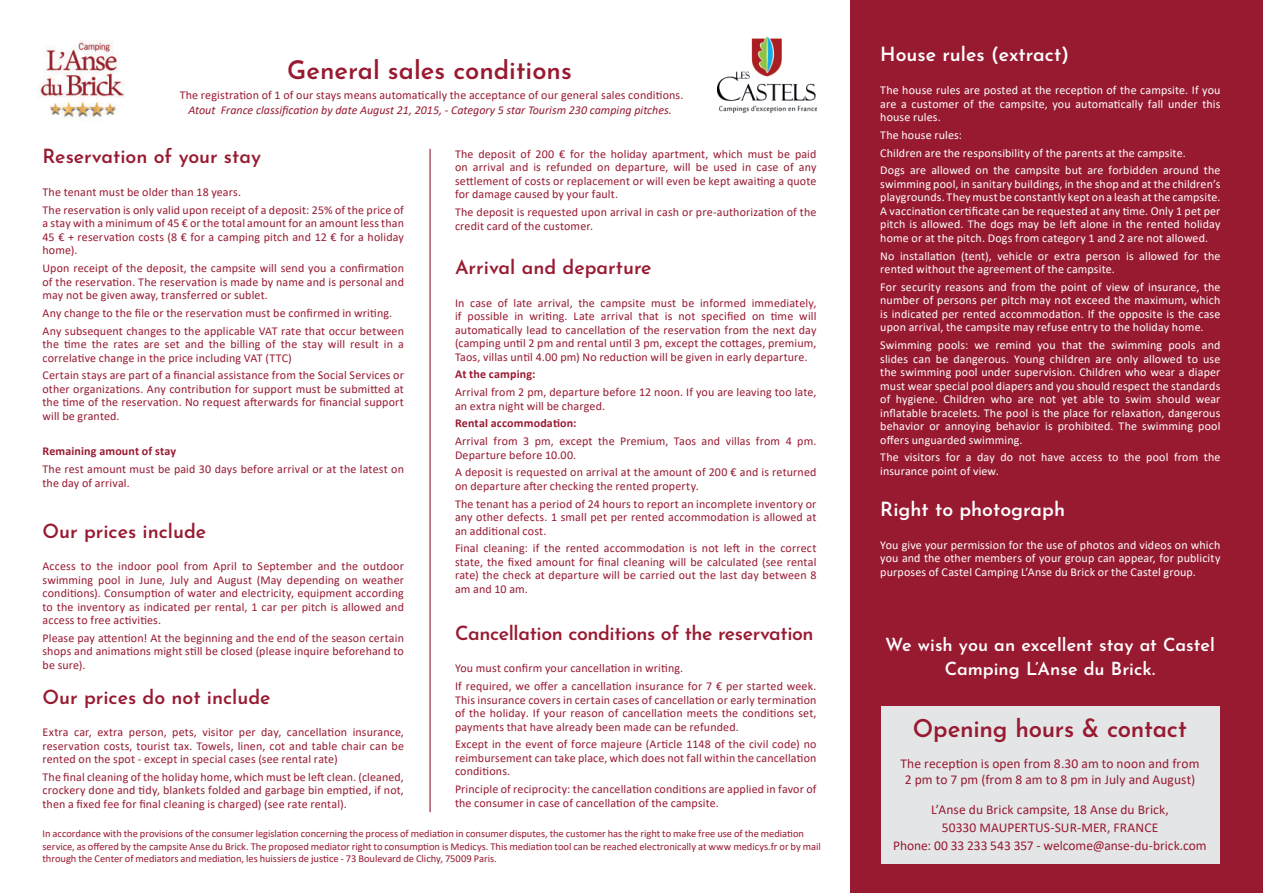
<style>
.page{position:relative;width:1263px;height:893px;background:#fff}
.page>*{position:absolute;margin:0;border:0;box-sizing:border-box;transform-origin:0 0}
.t1{font:600 25.5px "Josefin Sans";color:#981a31}
.t2{font:600 24.45px "Josefin Sans";letter-spacing:-.01em;color:#981a31}
.t3{font:600 19.5px "Josefin Sans";color:#981a31}
.t4{font:600 19.5px "Josefin Sans";letter-spacing:-.02em;color:#981a31}
.t5{font:600 19.5px "Josefin Sans";color:#fff}
.t6{font:600 18px/24px "Josefin Sans";letter-spacing:-.005em;color:#fff;text-align:center}
.t7{font:13.5px/18px "Calibri";letter-spacing:.005em;color:#981a31;text-align:center}
.t8{font:12px/13.5px "Calibri";letter-spacing:.01em;color:#981a31;text-align:justify}
.t9{font:12px/13.5px "Calibri";letter-spacing:.01em;color:#fff;text-align:justify}
.t10{font:italic 12px "Calibri";color:#981a31}
.t11{font:700 12px "Calibri";letter-spacing:.015em;color:#981a31}
.t12{font:10.5px/12.6px "Calibri";letter-spacing:-.005em;color:#981a31}
</style>
<div class="page">
<div style="left:850px;top:0;width:413px;height:893px;background:#981a31"></div>
<img style="left:718px;top:36px;width:98px;height:76px">
<img style="left:39px;top:40px;width:86px;height:81px">
<hr style="left:429px;top:149px;width:2px;height:663px;background:#981a31">
<div style="left:881px;top:706px;width:339px;height:158px;background:#e4e5e7"></div>
<h1 class="t1" style="left:287px;top:49px;width:286px">General sales conditions</h1>
<p class="t8" style="left:180px;top:88px;width:505px">The registration of 1 of our stays means automatically the acceptance of our general sales conditions.</p>
<p class="t10" style="left:189px;top:102px;width:485px">Atout France classification by date August 21, 2015, - Category 5 star Tourism 230 camping pitches.</p>
<h3 class="t3" style="left:43px;top:140px;width:220px">Reservation of your stay</h3>
<p class="t8" style="left:455px;top:147px;width:363px">The deposit of 200 € for the holiday apartment, which must be paid on arrival and is refunded on departure, will be used in case of any settlement of costs or replacement or will even be kept awaiting a quote for damage caused by your fault.</p>
<p class="t8" style="left:455px;top:205px;width:363px">The deposit is requested upon arrival in cash or pre-authorization of the credit card of the customer.</p>
<p class="t8" style="left:43px;top:183px;width:363px;line-height:17.7px">The tenant must be older than 18 years.<br>The reservation is only valid upon receipt of a deposit: 25% of the price of</p>
<p class="t8" style="left:43px;top:216px;width:363px">a stay with a minimum of 45 € or the total amount for an amount less than 45 € + reservation costs (8 € for a camping pitch and 12 € for a holiday home).</p>
<p class="t8" style="left:43px;top:261px;width:363px">Upon receipt of the deposit, the campsite will send you a confirmation of the reservation. The reservation is made by name and is personal and may not be given away, transferred or sublet.</p>
<p class="t8" style="left:43px;top:304px;width:363px;line-height:17.7px">Any change to the file or the reservation must be confirmed in writing.<br>Any subsequent changes to the applicable VAT rate that occur between</p>
<p class="t8" style="left:43px;top:337px;width:363px">the time the rates are set and the billing of the stay will result in a correlative change in the price including VAT (TTC)</p>
<p class="t8" style="left:43px;top:368px;width:363px">Certain stays are part of a financial assistance from the Social Services or other organizations. Any contribution for support must be submitted at the time of the reservation. No request afterwards for financial support will be granted.</p>
<p class="t11" style="left:43px;top:443px;width:135px">Remaining amount of stay</p>
<p class="t8" style="left:43px;top:462px;width:363px">The rest amount must be paid 30 days before arrival or at the latest on the day of arrival.</p>
<h3 class="t3" style="left:455px;top:250px;width:198px">Arrival and departure</h3>
<p class="t8" style="left:455px;top:296px;width:363px">In case of late arrival, the campsite must be informed immediately, if possible in writing. Late arrival that is not specified on time will automatically lead to cancellation of the reservation from the next day (camping until 2 pm and rental until 3 pm, except the cottages, premium, Taos, villas until 4.00 pm) No reduction will be given in early departure.</p>
<p class="t11" style="left:455px;top:366px;width:82px">At the camping:</p>
<p class="t8" style="left:455px;top:385px;width:363px">Arrival from 2 pm, departure before 12 noon. If you are leaving too late, an extra night will be charged.</p>
<p class="t11" style="left:455px;top:415px;width:123px">Rental accommodation:</p>
<p class="t8" style="left:455px;top:434px;width:363px">Arrival from 3 pm, except the Premium, Taos and villas from 4 pm.<br>Departure before 10.00.</p>
<p class="t8" style="left:455px;top:465px;width:363px">A deposit is requested on arrival at the amount of 200 € and is returned on departure after checking the rented property.</p>
<p class="t8" style="left:455px;top:497px;width:363px">The tenant has a period of 24 hours to report an incomplete inventory or any other defects. 1 small pet per rented accommodation is allowed at an additional cost.</p>
<p class="t8" style="left:455px;top:541px;width:363px">Final cleaning: if the rented accommodation is not left in the correct state, the fixed amount for final cleaning will be calculated (see rental rate) the check at departure will be carried out the last day between 8 am and 10 am.</p>
<h3 class="t3" style="left:43px;top:514px;width:165px">Our prices include</h3>
<p class="t8" style="left:43px;top:559px;width:363px">Access to the indoor pool from April to September and the outdoor swimming pool in June, July and August (May depending on weather conditions). Consumption of water and electricity, equipment according to the inventory as indicated per rental, 1 car per pitch is allowed and access to free activities.</p>
<p class="t8" style="left:43px;top:631px;width:363px">Please pay attention! At the beginning and the end of the season certain shops and animations might still be closed (please inquire beforehand to be sure).</p>
<h3 class="t4" style="left:455px;top:616px;width:360px">Cancellation conditions of the reservation</h3>
<p class="t8" style="left:455px;top:659px;width:363px;line-height:17.7px">You must confirm your cancellation in writing.<br>If required, we offer a cancellation insurance for 7 € per started week.</p>
<p class="t8" style="left:455px;top:692px;width:363px">This insurance covers in certain cases of cancellation or early termination of the holiday. If your reason of cancellation meets the conditions set, payments that have already been made can be refunded.</p>
<p class="t8" style="left:455px;top:737px;width:363px">Except in the event of force majeure (Article 1148 of the civil code) no reimbursement can take place, which does not fall within the cancellation conditions.</p>
<p class="t8" style="left:455px;top:782px;width:363px">Principle of reciprocity: the cancellation conditions are applied in favor of the consumer in case of cancellation of the campsite.</p>
<h3 class="t3" style="left:43px;top:680px;width:229px">Our prices do not include</h3>
<p class="t8" style="left:43px;top:725px;width:363px">Extra car, extra person, pets, visitor per day, cancellation insurance, reservation costs, tourist tax. Towels, linen, cot and table chair can be rented on the spot - except in special cases (see rental rate)</p>
<p class="t8" style="left:43px;top:770px;width:363px">The final cleaning of the holiday home, which must be left clean. (cleaned, crockery done and tidy, blankets folded and garbage bin emptied, if not, then a fixed fee for final cleaning is charged) (see rate rental).</p>
<p class="t12" style="left:43px;top:827px;width:780px">In accordance with the provisions of the consumer legislation concerning the process of mediation in consumer disputes, the customer has the right to make free use of the mediation service, as offered by the campsite Anse du Brick. The proposed mediator right to consumption is Medicys. This mediation tool can be reached electronically at www medicys.fr or by mail through the Center of mediators and mediation, les huissiers de justice - 73 Boulevard de Clichy, 75009 Paris.</p>
<h3 class="t5" style="left:880px;top:38px;width:190px">House rules (extract)</h3>
<p class="t9" style="left:880px;top:83px;width:342px">The house rules are posted at the reception of the campsite. If you are a customer of the campsite, you automatically fall under this house rules.</p>
<p class="t9" style="left:880px;top:126px;width:342px;line-height:17.7px;text-align:left">The house rules:<br>Children are the responsibility of the parents at the campsite.<br>Dogs are allowed on the campsite but are forbidden around the</p>
<p class="t9" style="left:880px;top:177px;width:342px">swimming pool, in sanitary buildings, in the shop and at the children’s playgrounds. They must be constantly kept on a leash at the campsite.<br>A vaccination certificate can be requested at any time. Only 1 pet per pitch is allowed. The dogs may be left alone in the rented holiday home or at the pitch. Dogs from category 1 and 2 are not allowed.</p>
<p class="t9" style="left:880px;top:248px;width:342px">No installation (tent), vehicle or extra person is allowed for the rented without the agreement of the campsite.</p>
<p class="t9" style="left:880px;top:280px;width:342px">For security reasons and from the point of view of insurance, the number of persons per pitch may not exceed the maximum, which is indicated per rented accommodation. If the opposite is the case upon arrival, the campsite may refuse entry to the holiday home.</p>
<p class="t9" style="left:880px;top:338px;width:342px">Swimming pools: we remind you that the swimming pools and slides can be dangerous. Young children are only allowed to use the swimming pool under supervision. Children who wear a diaper must wear special pool diapers and you should respect the standards of hygiene. Children who are not yet able to swim should wear inflatable bracelets. The pool is the place for relaxation, dangerous behavior or annoying behavior is prohibited. The swimming pool offers unguarded swimming.</p>
<p class="t9" style="left:880px;top:450px;width:342px">The visitors for a day do not have access to the pool from the insurance point of view.</p>
<h3 class="t5" style="left:880px;top:493px;width:186px">Right to photograph</h3>
<p class="t9" style="left:880px;top:538px;width:342px">You give your permission for the use of photos and videos on which you and the other members of your group can appear, for publicity purposes of Castel Camping L’Anse du Brick or the Castel group.</p>
<h3 class="t6" style="left:885px;top:631px;width:331px">We wish you an excellent stay at Castel<br>Camping L’Anse du Brick.</h3>
<h2 class="t2" style="left:913px;top:708px;width:276px">Opening hours &amp; contact</h2>
<p class="t7" style="left:900px;top:755px;width:300px;line-height:16.2px">The reception is open from 8.30 am to noon and from<br>2 pm to 7 pm (from 8 am to 8 pm in July and August)</p>
<p class="t7" style="left:893px;top:801px;width:315px">L’Anse du Brick campsite, 18 Anse du Brick,<br>50330 MAUPERTUS-SUR-MER, FRANCE<br>Phone: 00 33 233 543 357 - welcome@anse-du-brick.com</p>
</div>
